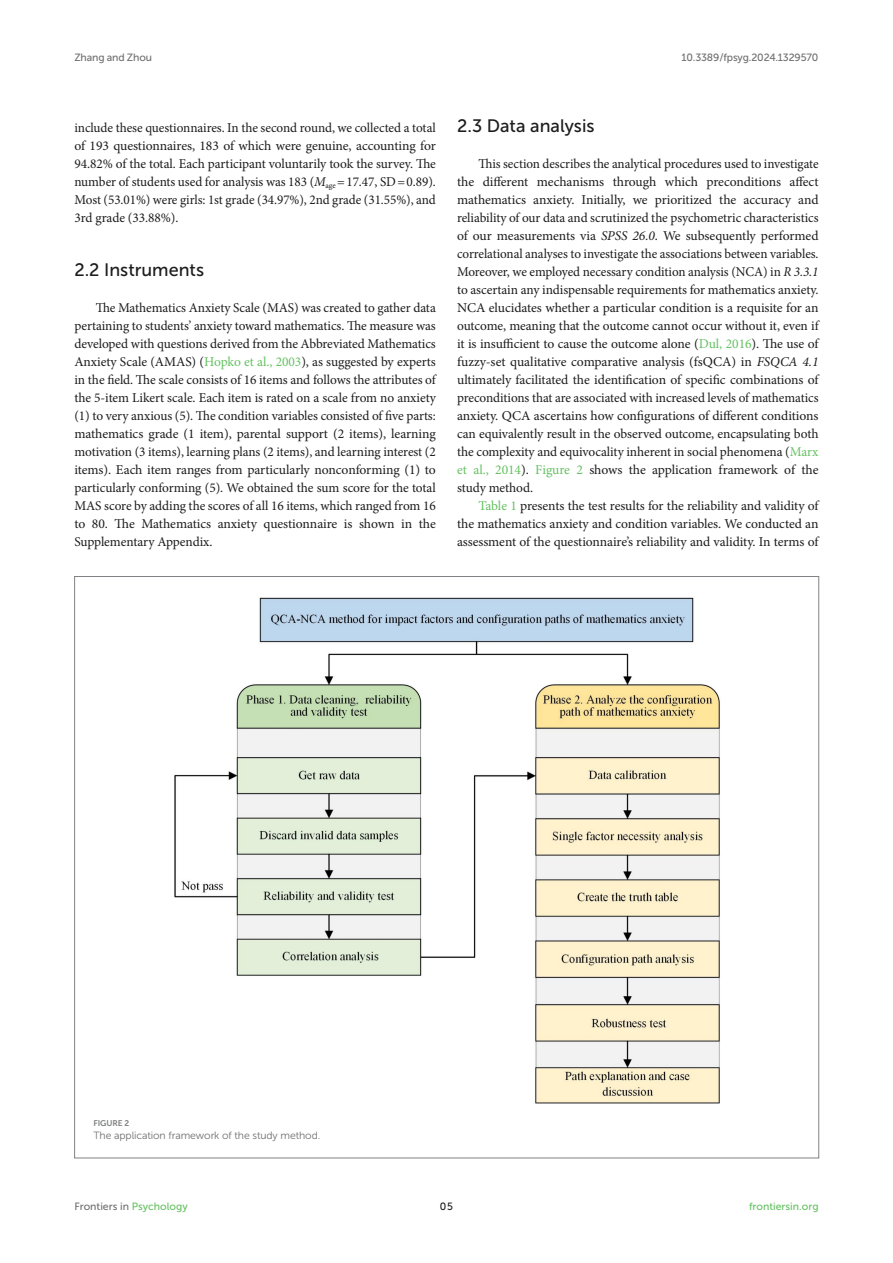
<style>
.page{position:relative;width:893px;height:1263px;background:#fff}
.page>*{position:absolute;margin:0;border:0;box-sizing:border-box;transform-origin:0 0}
.HEAD_2{font:18px "Museo Sans 500";color:#1b1c1b}
.TEXT_FLUSH{font:13.5px/18px "Minion Pro";letter-spacing:-.005em;color:#1b1c1b;text-align:justify}
.TEXT{font:13.5px/18px "Minion Pro";letter-spacing:-.005em;color:#1b1c1b;text-align:justify}
.t1{font:10.5px "Museo Sans 500";letter-spacing:-.015em;color:#706f70}
.FIG_LEG{font:10.5px "Museo Sans 300";letter-spacing:-.01em;color:#706f70}
.t2{font:10.5px "Museo Sans 500";color:#65c161}
.t3{font:10.5px "Museo Sans 500";color:#1b1c1b}
.FIG_HD{font:8.25px "Museo Sans 700";letter-spacing:-.01em;color:#7e7f7f}
.s1{font-style:italic}
.s2{color:#65c161}
</style>
<div class="page">
<img style="left:174px;top:597px;width:546px;height:507px">
<p class="t1" style="left:74px;top:51px;width:79px">Zhang and Zhou</p>
<p class="t1" style="left:681px;top:51px;width:138px">10.3389/fpsyg.2024.1329570</p>
<p class="TEXT_FLUSH" style="left:74px;top:119px;width:363px">include these questionnaires. In the second round, we collected a total of 193 questionnaires, 183 of which were genuine, accounting for 94.82% of the total. Each participant voluntarily took the survey. The number of students used for analysis was 183 (<span class="s1">M</span><sub>age</sub> =17.47, SD=0.89).<br>Most (53.01%) were girls: 1st grade (34.97%), 2nd grade (31.55%), and 3rd grade (33.88%).</p>
<p class="HEAD_2" style="left:74px;top:260px;width:131px">2.2 Instruments</p>
<p class="TEXT_FLUSH" style="left:74px;top:299px;width:363px;text-indent:21px">The Mathematics Anxiety Scale (MAS) was created to gather data pertaining to students’ anxiety toward mathematics. The measure was developed with questions derived from the Abbreviated Mathematics Anxiety Scale (AMAS) (<span class="s2">Hopko et al., 2003</span>), as suggested by experts in the field. The scale consists of 16 items and follows the attributes of the 5-item Likert scale. Each item is rated on a scale from no anxiety (1) to very anxious (5). The condition variables consisted of five parts: mathematics grade (1 item), parental support (2 items), learning motivation (3 items), learning plans (2 items), and learning interest (2 items). Each item ranges from particularly nonconforming (1) to particularly conforming (5). We obtained the sum score for the total MAS score by adding the scores of all 16 items, which ranged from 16 to 80. The Mathematics anxiety questionnaire is shown in the Supplementary Appendix.</p>
<p class="HEAD_2" style="left:457px;top:116px;width:139px">2.3 Data analysis</p>
<p class="TEXT_FLUSH" style="left:457px;top:155px;width:363px;text-indent:21px">This section describes the analytical procedures used to investigate the different mechanisms through which preconditions affect mathematics anxiety. Initially, we prioritized the accuracy and reliability of our data and scrutinized the psychometric characteristics of our measurements via <span class="s1">SPSS 26.0</span>. We subsequently performed correlational analyses to investigate the associations between variables.<br>Moreover, we employed necessary condition analysis (NCA) in <span class="s1">R 3.3.1 </span>to ascertain any indispensable requirements for mathematics anxiety.<br>NCA elucidates whether a particular condition is a requisite for an outcome, meaning that the outcome cannot occur without it, even if it is insufficient to cause the outcome alone (<span class="s2">Dul, 2016</span>). The use of fuzzy-set qualitative comparative analysis (fsQCA) in <span class="s1">FSQCA 4.1 </span>ultimately facilitated the identification of specific combinations of preconditions that are associated with increased levels of mathematics anxiety. QCA ascertains how configurations of different conditions can equivalently result in the observed outcome, encapsulating both the complexity and equivocality inherent in social phenomena (<span class="s2">Marx et al., 2014</span>). <span class="s2">Figure 2</span> shows the application framework of the study method.</p>
<p class="TEXT" style="left:457px;top:497px;width:363px;text-indent:21px"><span class="s2">Table 1</span> presents the test results for the reliability and validity of the mathematics anxiety and condition variables. We conducted an assessment of the questionnaire’s reliability and validity. In terms of</p>
<p class="FIG_HD" style="left:94px;top:1118px;width:37px">FIGURE 2</p>
<p class="FIG_LEG" style="left:94px;top:1130px;width:228px">The application framework of the study method.</p>
<p class="t1" style="left:74px;top:1200px;width:115px">Frontiers in <span class="s2">Psychology</span></p>
<p class="t3" style="left:440px;top:1200px;width:14px">05</p>
<p class="t2" style="left:749px;top:1200px;width:71px">frontiersin.org</p>
</div>
